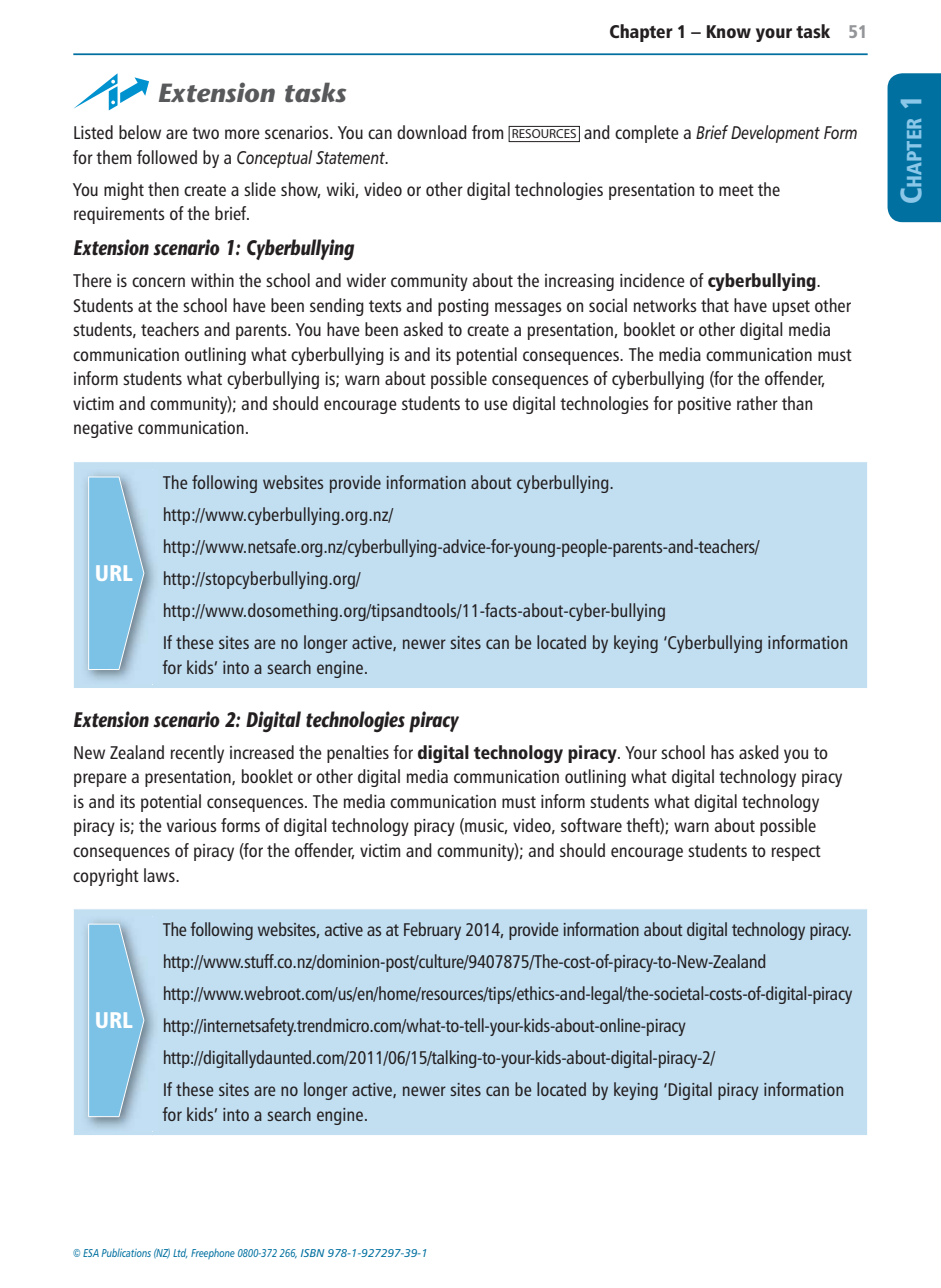
<style>
.page{position:relative;width:941px;height:1288px;background:#fff}
.page>*{position:absolute;margin:0;border:0;box-sizing:border-box;transform-origin:0 0}
.t1{font:italic 700 26.25px "Stone Sans";color:#58595b}
.t2{font:22.75px "Humanist 777 BT Black Condensed B";color:#fff}
.t3{font:italic 700 21px "Stone Sans";color:#231f20;scale:.8 1}
.t4{font:20.82px "Humanist 777 BT Black Condensed B";color:#8ac7e8}
.t5{font:18.38px/24.5px "Humanist 777 BT Roman Condensed B";color:#231f20}
.t6{font:18.38px "Humanist 777 BT Black Condensed B";color:#231f20}
.t7{font:italic condensed 11.38px "Humanist 777 BT";color:#0070a0}
.s1{color:#939598}
.s2{font-family:"Myriad Pro";font-size:13.12px}
.s3{font-family:"Humanist 777 BT";font-style:italic;font-stretch:condensed}
.s4{font-family:"Humanist 777 BT Black Condensed B"}
.s5{font-size:29.75px}
.s6{font-family:"Humanist 777 BT Italic B";font-style:normal;font-stretch:normal}
</style>
<div class="page">
<hr style="left:73px;top:53px;width:794px;height:2px;background:#0070a0">
<div style="left:887px;top:73px;width:53px;height:149px;background:#0070a0"></div>
<svg style="left:73px;top:73px;width:76px;height:37px"></svg>
<div style="left:508px;top:126px;width:71px;height:16px;border:1px solid #231f20"></div>
<div style="left:74px;top:462px;width:793px;height:226px;background:#c2dff2"></div>
<img style="left:81px;top:469px;width:77px;height:215px">
<div style="left:89px;top:477px;width:30px;height:192px;background:#7cc1e6"></div>
<div style="left:88px;top:476px;width:31px;height:194px;border:1px solid #fff"></div>
<div style="left:74px;top:909px;width:793px;height:226px;background:#c2dff2"></div>
<img style="left:81px;top:916px;width:77px;height:215px">
<div style="left:89px;top:924px;width:30px;height:192px;background:#7cc1e6"></div>
<div style="left:88px;top:923px;width:31px;height:194px;border:1px solid #fff"></div>
<p class="t6" style="left:609px;top:23px;width:259px">Chapter 1 – Know your task <span class="s1">51</span></p>
<h1 class="t1" style="left:157px;top:83px;width:190px">Extension tasks</h1>
<p class="t5" style="left:73px;top:121px;width:785px">Listed below are two more scenarios. You can download from <span class="s2">RESOURCES</span> and complete a <span class="s3">Brief Development Form </span>for them followed by a <span class="s3">Conceptual Statement</span>.</p>
<p class="t5" style="left:73px;top:178px;width:708px">You might then create a slide show, wiki, video or other digital technologies presentation to meet the requirements of the brief.</p>
<p class="t3" style="left:73px;top:240px;width:352px">Extension scenario 1: Cyberbullying</p>
<p class="t5" style="left:73px;top:269px;width:779px">There is concern within the school and wider community about the increasing incidence of <span class="s4">cyberbullying</span>.<br>Students at the school have been sending texts and posting messages on social networks that have upset other students, teachers and parents. You have been asked to create a presentation, booklet or other digital media communication outlining what cyberbullying is and its potential consequences. The media communication must inform students what cyberbullying is; warn about possible consequences of cyberbullying (for the offender, victim and community); and should encourage students to use digital technologies for positive rather than negative communication.</p>
<p class="t5" style="left:163px;top:468px;width:687px;line-height:32px">The following websites provide information about cyberbullying. http://www.cyberbullying.org.nz/ http://www.netsafe.org.nz/cyberbullying-advice-for-young-people-parents-and-teachers/ http://stopcyberbullying.org/ http://www.dosomething.org/tipsandtools/11-facts-about-cyber-bullying<br>If these sites are no longer active, newer sites can be located by keying ‘Cyberbullying information</p>
<p class="t5" style="left:163px;top:656px;width:207px">for kids’ into a search engine.</p>
<p class="t3" style="left:73px;top:711px;width:482px">Extension scenario 2: Digital technologies piracy</p>
<p class="t5" style="left:73px;top:741px;width:770px">New Zealand recently increased the penalties for <span class="s4">digital technology piracy</span>. Your school has asked you to prepare a presentation, booklet or other digital media communication outlining what digital technology piracy is and its potential consequences. The media communication must inform students what digital technology piracy is; the various forms of digital technology piracy (music, video, software theft); warn about possible consequences of piracy (for the offender, victim and community); and should encourage students to respect copyright laws.</p>
<p class="t2" style="left:95px;top:562px;width:39px">URL</p>
<p class="t2" style="left:95px;top:1009px;width:39px">URL</p>
<p class="t5" style="left:163px;top:914px;width:691px;line-height:32px">The following websites, active as at February 2014, provide information about digital technology piracy. http://www.stuff.co.nz/dominion-post/culture/9407875/The-cost-of-piracy-to-New-Zealand http://www.webroot.com/us/en/home/resources/tips/ethics-and-legal/the-societal-costs-of-digital-piracy http://internetsafety.trendmicro.com/what-to-tell-your-kids-about-online-piracy http://digitallydaunted.com/2011/06/15/talking-to-your-kids-about-digital-piracy-2/<br>If these sites are no longer active, newer sites can be located by keying ‘Digital piracy information</p>
<p class="t5" style="left:163px;top:1102px;width:207px">for kids’ into a search engine.</p>
<p class="t4" style="left:906px;top:204px;width:111px;rotate:-90deg"><span class="s5">C</span>HAPTER <span class="s5">1</span></p>
<p class="t7" style="left:73px;top:1247px;width:356px">© ESA Publications (NZ) Ltd, Freephone 0800-372 266, <span class="s6">ISBN 978-1-927297-39-1</span></p>
</div>
